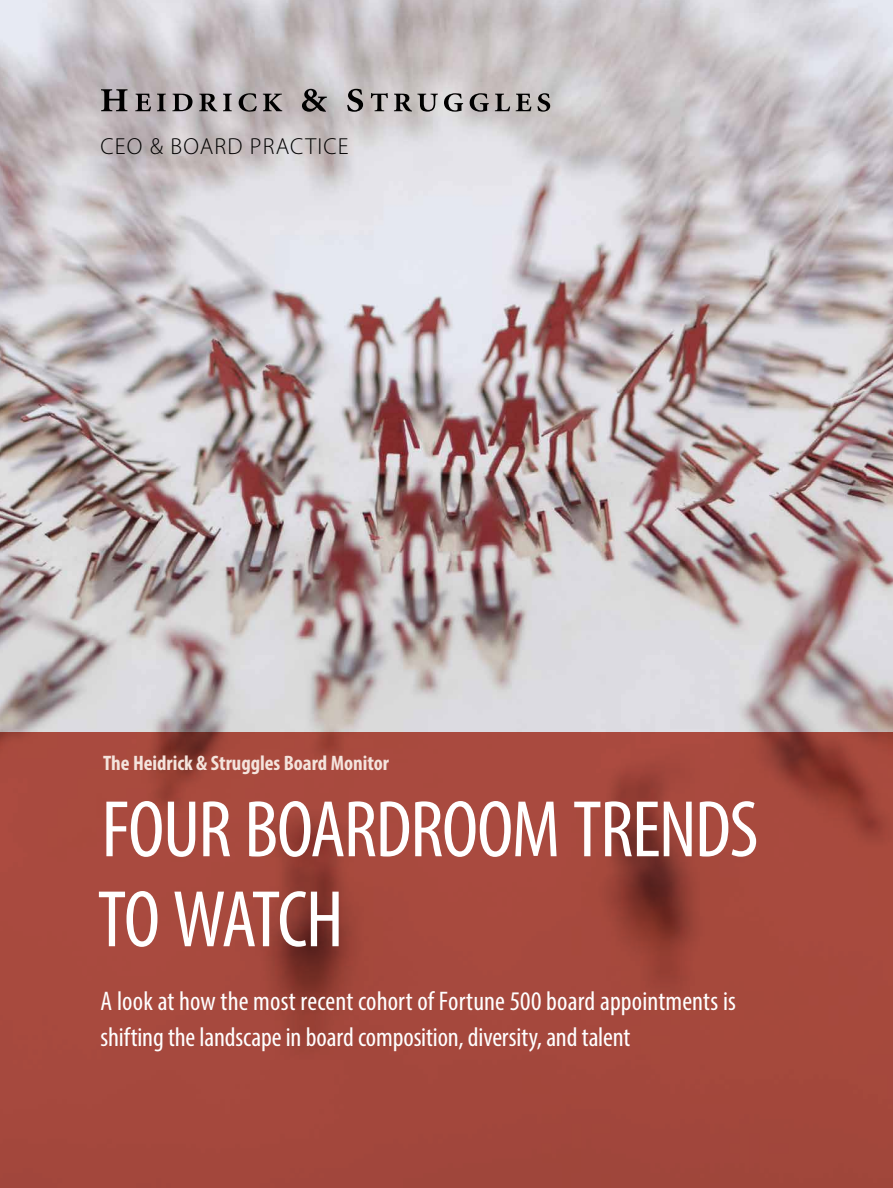
<style>
.page{position:relative;width:893px;height:1188px;background:#fff}
.page>*{position:absolute;margin:0;border:0;box-sizing:border-box;transform-origin:0 0}
.t1{font:condensed 81px/90px "Myriad Pro";letter-spacing:-.02em;color:#fff}
.t2{font:condensed 27px/36px "Myriad Pro";color:#fff}
.t3{font:300 23.25px "Myriad Pro";letter-spacing:.05em;color:#000}
.t4{font:700 condensed 21px "Myriad Pro";color:#f4e4dd}
</style>
<div class="page">
<img style="left:0;top:0;width:893px;height:732px">
<svg style="left:0;top:732px;width:893px;height:456px;background:#a3473b"></svg>
<svg style="left:101px;top:89px;width:27px;height:22px"></svg>
<svg style="left:135px;top:94px;width:16px;height:17px"></svg>
<svg style="left:157px;top:94px;width:9px;height:17px"></svg>
<svg style="left:172px;top:94px;width:21px;height:17px"></svg>
<svg style="left:199px;top:94px;width:18px;height:17px"></svg>
<svg style="left:223px;top:94px;width:9px;height:17px"></svg>
<svg style="left:239px;top:93px;width:18px;height:19px"></svg>
<svg style="left:263px;top:94px;width:19px;height:17px"></svg>
<svg style="left:302px;top:89px;width:25px;height:23px"></svg>
<svg style="left:347px;top:89px;width:16px;height:23px"></svg>
<svg style="left:371px;top:93px;width:17px;height:18px"></svg>
<svg style="left:394px;top:94px;width:44px;height:18px"></svg>
<svg style="left:444px;top:93px;width:19px;height:19px"></svg>
<svg style="left:470px;top:93px;width:19px;height:19px"></svg>
<svg style="left:495px;top:94px;width:15px;height:17px"></svg>
<svg style="left:516px;top:94px;width:15px;height:17px"></svg>
<svg style="left:537px;top:93px;width:13px;height:19px"></svg>
<p class="t3" style="left:101px;top:133px;width:250px">CEO &amp; BOARD PRACTICE</p>
<p class="t4" style="left:103px;top:750px;width:287px">The Heidrick &amp; Struggles Board Monitor</p>
<h1 class="t1" style="left:98px;top:784px;width:662px">FOUR BOARDROOM TRENDS<br>TO WATCH</h1>
<p class="t2" style="left:101px;top:982px;width:637px">A look at how the most recent cohort of Fortune 500 board appointments is shifting the landscape in board composition, diversity, and talent</p>
</div>
